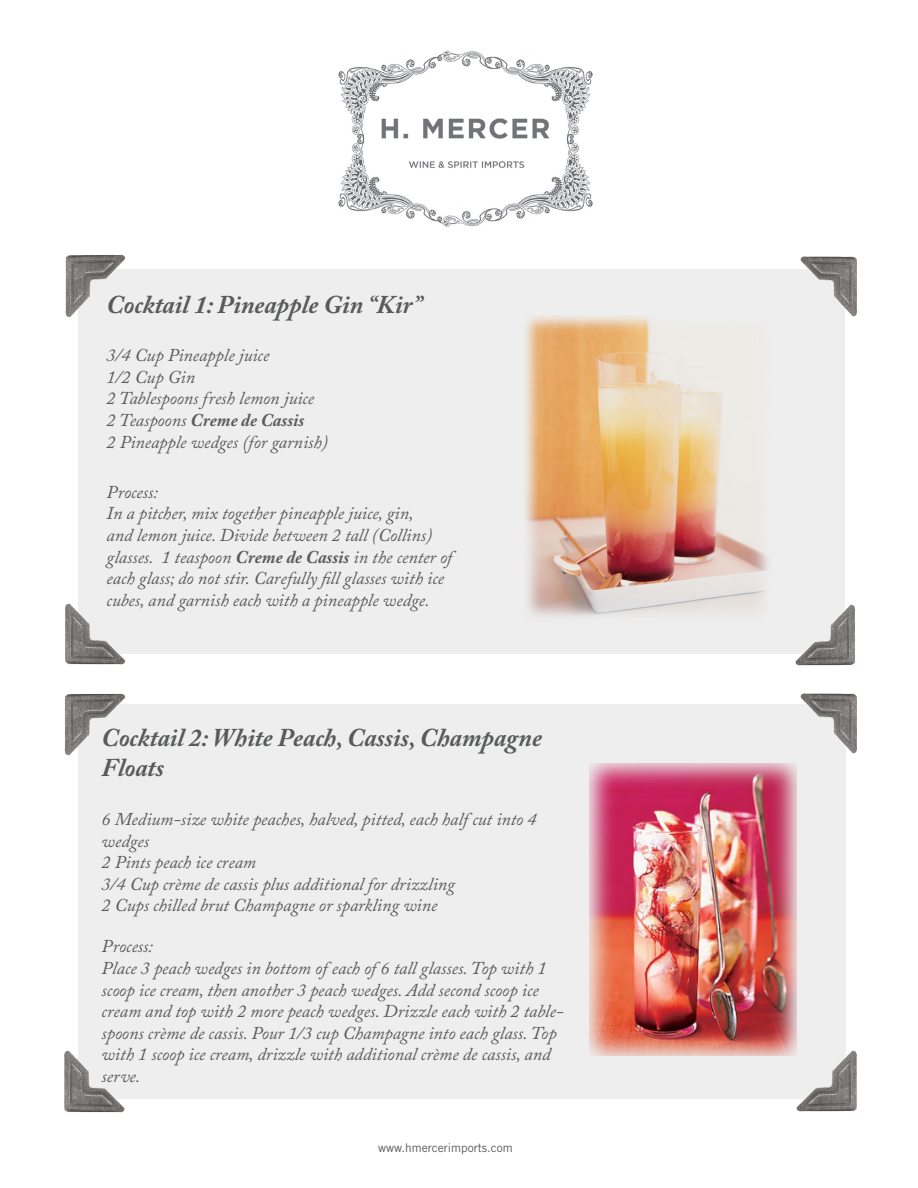
<style>
.page{position:relative;width:918px;height:1188px;background:#fff}
.page>*{position:absolute;margin:0;border:0;box-sizing:border-box;transform-origin:0 0}
.t1{font:italic 700 25.5px/30.6px "Adobe Caslon Pro";color:#595a5a}
.t2{font:italic 18px/21.6px "Adobe Caslon Pro";color:#595a5a}
.t3{font:italic 700 18px "Adobe Caslon Pro";color:#595a5a}
.t4{font:12px "Trade Gothic";color:#595a5a}
.s1{font-weight:400}
.s2{font-weight:700}
</style>
<div class="page">
<img style="left:338px;top:50px;width:255px;height:177px">
<div style="left:78px;top:270px;width:767px;height:384px;background:#eee"></div>
<img style="left:525px;top:316px;width:243px;height:301px">
<img style="left:65px;top:254px;width:65px;height:64px">
<img style="left:65px;top:603px;width:60px;height:62px">
<img style="left:797px;top:256px;width:60px;height:61px">
<img style="left:795px;top:604px;width:61px;height:62px">
<div style="left:78px;top:704px;width:768px;height:395px;background:#eee"></div>
<img style="left:590px;top:763px;width:206px;height:292px">
<img style="left:64px;top:693px;width:61px;height:63px">
<img style="left:64px;top:1050px;width:61px;height:63px">
<img style="left:800px;top:693px;width:57px;height:61px">
<img style="left:795px;top:1045px;width:62px;height:67px">
<p class="t1" style="left:107px;top:289px;width:317px">Cocktail 1: Pineapple Gin “Kir”</p>
<p class="t2" style="left:107px;top:344px;width:164px">3/4 Cup Pineapple juice</p>
<p class="t2" style="left:107px;top:366px;width:90px">1/2 Cup Gin</p>
<p class="t2" style="left:107px;top:387px;width:209px">2 Tablespoons fresh lemon juice</p>
<p class="t3" style="left:107px;top:409px;width:199px"><span class="s1">2 Teaspoons</span> Creme de Cassis</p>
<p class="t2" style="left:107px;top:431px;width:223px">2 Pineapple wedges (for garnish)</p>
<p class="t2" style="left:107px;top:481px;width:53px">Process:</p>
<p class="t2" style="left:107px;top:502px;width:347px">In a pitcher, mix together pineapple juice, gin,<br>and lemon juice. Divide between 2 tall (Collins) glasses. 1 teaspoon <span class="s2">Creme de Cassis</span> in the center of each glass; do not stir. Carefully fill glasses with ice cubes, and garnish each with a pineapple wedge.</p>
<p class="t1" style="left:102px;top:722px;width:442px">Cocktail 2: White Peach, Cassis, Champagne<br>Floats</p>
<p class="t2" style="left:102px;top:808px;width:436px">6 Medium-size white peaches, halved, pitted, each half cut into 4 wedges</p>
<p class="t2" style="left:102px;top:851px;width:156px">2 Pints peach ice cream</p>
<p class="t2" style="left:102px;top:873px;width:355px">3/4 Cup crème de cassis plus additional for drizzling</p>
<p class="t2" style="left:102px;top:894px;width:337px">2 Cups chilled brut Champagne or sparkling wine</p>
<p class="t2" style="left:102px;top:935px;width:53px">Process:</p>
<p class="t2" style="left:102px;top:957px;width:464px">Place 3 peach wedges in bottom of each of 6 tall glasses. Top with 1 scoop ice cream, then another 3 peach wedges. Add second scoop ice cream and top with 2 more peach wedges. Drizzle each with 2 table&shy;spoons crème de cassis. Pour 1/3 cup Champagne into each glass. Top with 1 scoop ice cream, drizzle with additional crème de cassis, and serve.</p>
<p class="t4" style="left:378px;top:1141px;width:136px">www.hmercerimports.com</p>
</div>
